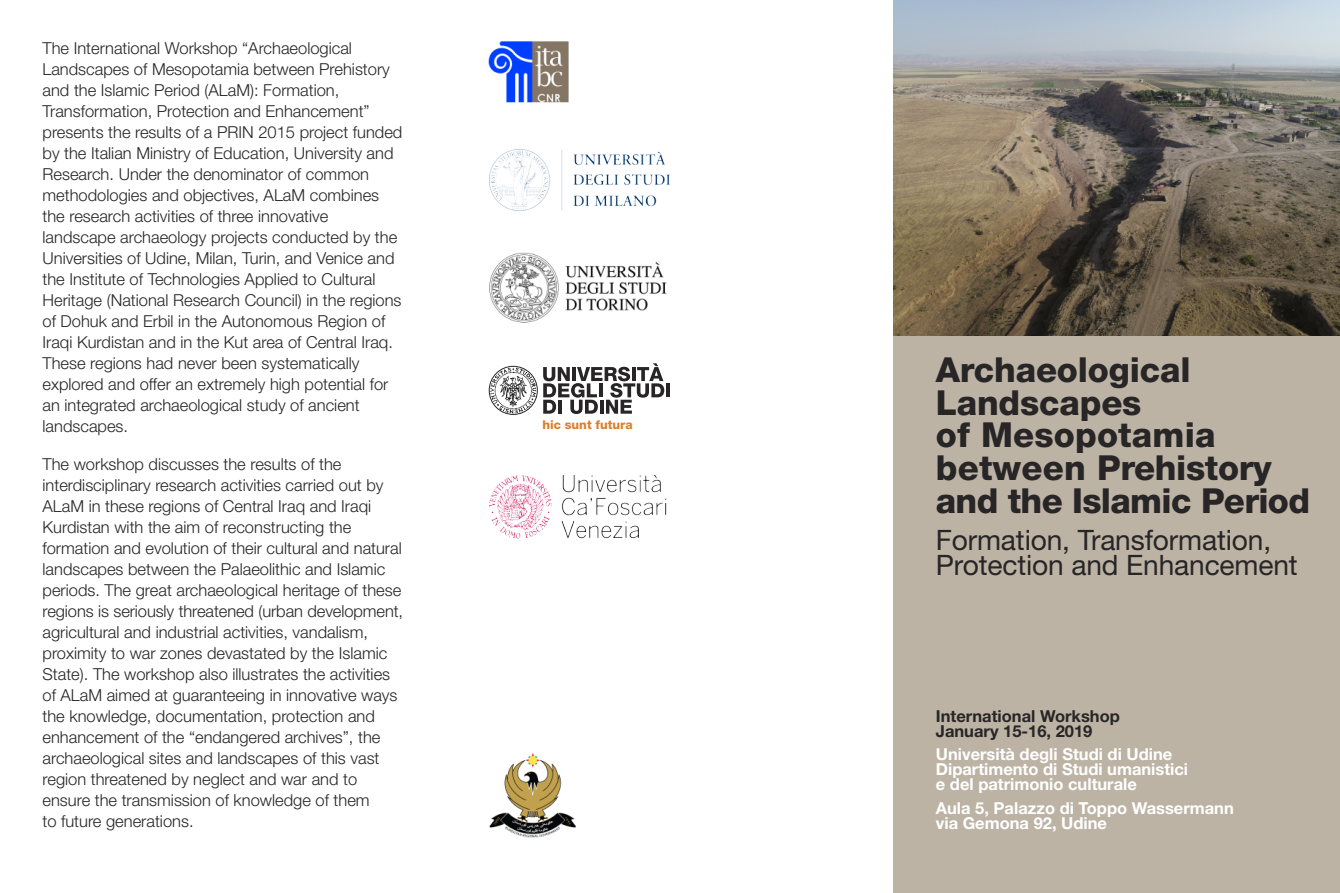
<style>
.page{position:relative;width:1340px;height:893px;background:#fff}
.page>*{position:absolute;margin:0;border:0;box-sizing:border-box;transform-origin:0 0}
.t1{font:800 34.5px/32.7px "Helvetica Neue";letter-spacing:-.005em;color:#272526}
.t2{font:28.2px/25px "Helvetica Neue";letter-spacing:-.005em;color:#272526}
.t3{font:300 16.5px/21px "Helvetica Neue LT Std";color:#272526}
.t4{font:700 16.5px/15px "Helvetica Neue";color:#fff}
.t5{font:700 16.5px/15px "Helvetica Neue";color:#272526}
.t6{font:800 12.15px "Helvetica Neue LT Std";color:#db7f2e}
</style>
<div class="page">
<div style="left:893px;top:44px;width:446px;height:849px;background:#bcb3a5"></div>
<img style="left:489px;top:475px;width:178px;height:64px">
<img style="left:489px;top:753px;width:87px;height:84px">
<img style="left:488px;top:42px;width:80px;height:60px">
<img style="left:489px;top:252px;width:178px;height:71px">
<img style="left:489px;top:150px;width:181px;height:60px">
<svg style="left:490px;top:367px;width:46px;height:47px"></svg>
<div style="left:494px;top:372px;width:38px;height:37px;border:1px dashed #272526;border-radius:50%"></div>
<div style="left:489px;top:366px;width:48px;height:49px;border:1px solid #272526;border-radius:50%"></div>
<hr style="left:666px;top:383px;width:4px;height:14px;background:#272526">
<svg style="left:543px;top:363px;width:121px;height:51px"></svg>
<img style="left:893px;top:0;width:446px;height:336px">
<p class="t3" style="left:43px;top:39px;width:361px">The International Workshop “Archaeological Landscapes of Mesopotamia between Prehistory and the Islamic Period (ALaM): Formation, Transformation, Protection and Enhancement” presents the results of a PRIN 2015 project funded by the Italian Ministry of Education, University and Research. Under the denominator of common methodologies and objectives, ALaM combines the research activities of three innovative landscape archaeology projects conducted by the Universities of Udine, Milan, Turin, and Venice and the Institute of Technologies Applied to Cultural Heritage (National Research Council) in the regions of Dohuk and Erbil in the Autonomous Region of Iraqi Kurdistan and in the Kut area of Central Iraq.<br>These regions had never been systematically explored and offer an extremely high potential for an integrated archaeological study of ancient landscapes.</p>
<p class="t3" style="left:43px;top:455px;width:362px">The workshop discusses the results of the interdisciplinary research activities carried out by ALaM in these regions of Central Iraq and Iraqi Kurdistan with the aim of reconstructing the formation and evolution of their cultural and natural landscapes between the Palaeolithic and Islamic periods. The great archaeological heritage of these regions is seriously threatened (urban development, agricultural and industrial activities, vandalism, proximity to war zones devastated by the Islamic State). The workshop also illustrates the activities of ALaM aimed at guaranteeing in innovative ways the knowledge, documentation, protection and enhancement of the “endangered archives”, the archaeological sites and landscapes of this vast region threatened by neglect and war and to ensure the transmission of knowledge of them<br>to future generations.</p>
<p class="t6" style="left:542px;top:420px;width:92px">hic sunt futura</p>
<h1 class="t1" style="left:935px;top:356px;width:376px">Archaeological<br>Landscapes<br>of Mesopotamia between Prehistory and the Islamic Period</h1>
<h2 class="t2" style="left:935px;top:531px;width:363px">Formation, Transformation,<br>Protection and Enhancement</h2>
<p class="t5" style="left:935px;top:710px;width:185px">International Workshop<br>January 15-16, 2019</p>
<p class="t4" style="left:935px;top:748px;width:254px">Università degli Studi di Udine<br>Dipartimento di Studi umanistici e del patrimonio culturale</p>
<p class="t4" style="left:935px;top:802px;width:299px">Aula 5, Palazzo di Toppo Wassermann via Gemona 92, Udine</p>
</div>
